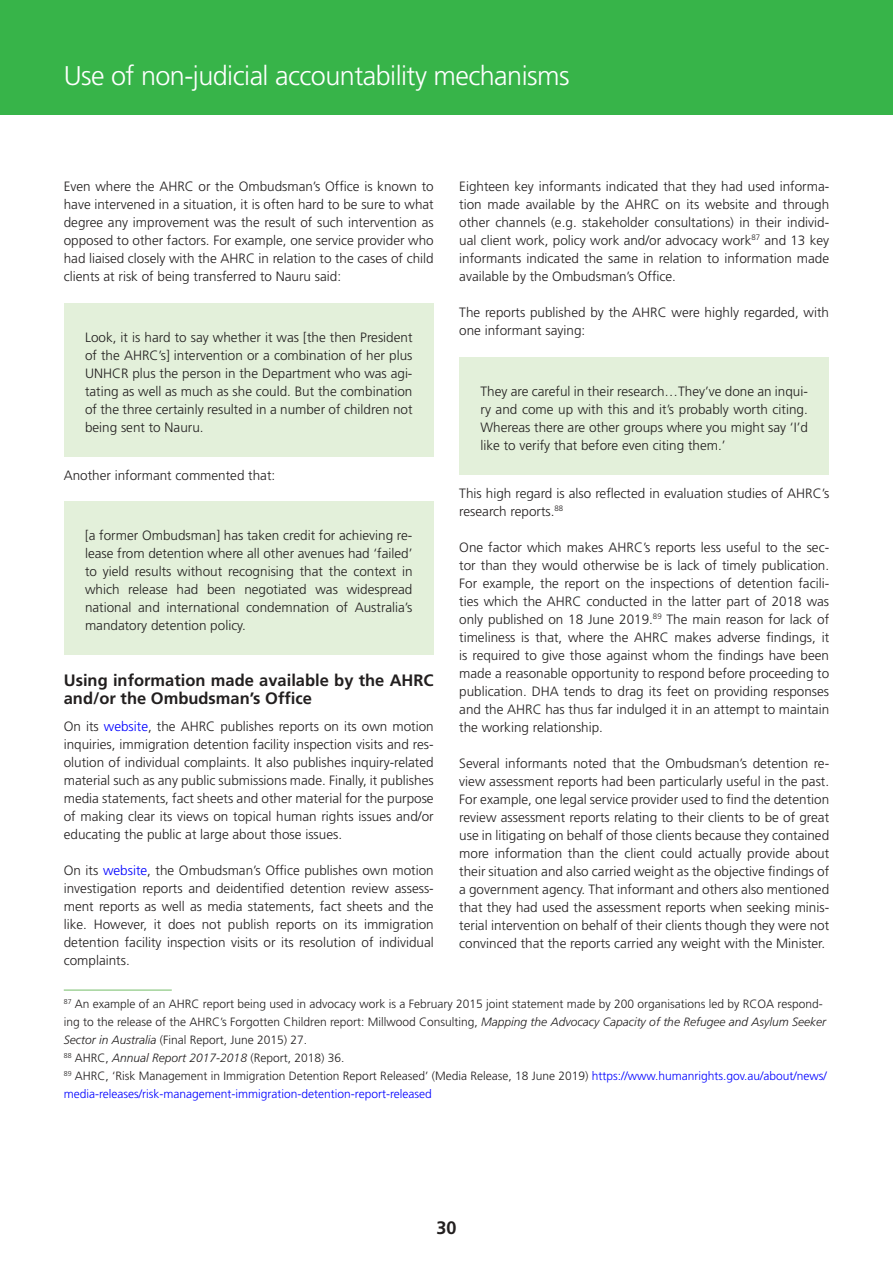
<style>
.page{position:relative;width:893px;height:1263px;background:#fff}
.page>*{position:absolute;margin:0;border:0;box-sizing:border-box;transform-origin:0 0}
.t1{font:300 27px "Frutiger";letter-spacing:-.02em;color:#fff}
.t2{font:700 18px "Frutiger";color:#221f1f}
.t3{font:700 16.5px/18px "Frutiger";color:#221f1f}
.t4{font:300 13.5px/18px "Frutiger";color:#221f1f;text-align:justify}
.t5{font:300 12px/18px "Frutiger";color:#221f1f}
.s1{color:#00f}
.s2{font-style:italic}
</style>
<div class="page">
<div style="left:0;top:0;width:893px;height:115px;background:#37b449"></div>
<div style="left:64px;top:303px;width:370px;height:153px;background:#e3f0da"></div>
<div style="left:64px;top:501px;width:370px;height:153px;background:#e3f0da"></div>
<hr style="left:64px;top:989px;width:108px;height:2px;background:#a3d39b">
<div style="left:459px;top:357px;width:370px;height:117px;background:#e3f0da"></div>
<h1 class="t1" style="left:64px;top:64px;width:507px">Use of non-judicial accountability mechanisms</h1>
<p class="t4" style="left:64px;top:178px;width:371px">Even where the AHRC or the Ombudsman’s Office is known to have intervened in a situation, it is often hard to be sure to what degree any improvement was the result of such intervention as opposed to other factors. For example, one service provider who had liaised closely with the AHRC in relation to the cases of child clients at risk of being transferred to Nauru said:</p>
<p class="t4" style="left:459px;top:178px;width:371px">Eighteen key informants indicated that they had used informa&shy;tion made available by the AHRC on its website and through other channels (e.g. stakeholder consultations) in their individ&shy;ual client work, policy work and/or advocacy work<sup>87</sup> and 13 key informants indicated the same in relation to information made available by the Ombudsman’s Office.</p>
<p class="t4" style="left:459px;top:304px;width:371px">The reports published by the AHRC were highly regarded, with one informant saying:</p>
<p class="t4" style="left:85px;top:329px;width:329px">Look, it is hard to say whether it was [the then President of the AHRC’s] intervention or a combination of her plus UNHCR plus the person in the Department who was agi&shy;tating as well as much as she could. But the combination of the three certainly resulted in a number of children not being sent to Nauru.</p>
<p class="t4" style="left:64px;top:467px;width:213px">Another informant commented that:</p>
<p class="t4" style="left:480px;top:383px;width:329px">They are careful in their research…They’ve done an inqui&shy;ry and come up with this and it’s probably worth citing.<br>Whereas there are other groups where you might say ‘I’d like to verify that before even citing them.’</p>
<p class="t4" style="left:459px;top:485px;width:371px">This high regard is also reflected in evaluation studies of AHRC’s research reports.<sup>88</sup></p>
<p class="t4" style="left:459px;top:539px;width:371px">One factor which makes AHRC’s reports less useful to the sec&shy;tor than they would otherwise be is lack of timely publication.<br>For example, the report on the inspections of detention facili&shy;ties which the AHRC conducted in the latter part of 2018 was only published on 18 June 2019.<sup>89</sup> The main reason for lack of timeliness is that, where the AHRC makes adverse findings, it is required to give those against whom the findings have been made a reasonable opportunity to respond before proceeding to publication. DHA tends to drag its feet on providing responses and the AHRC has thus far indulged it in an attempt to maintain the working relationship.</p>
<p class="t4" style="left:459px;top:755px;width:371px">Several informants noted that the Ombudsman’s detention re&shy;view assessment reports had been particularly useful in the past.<br>For example, one legal service provider used to find the detention review assessment reports relating to their clients to be of great use in litigating on behalf of those clients because they contained more information than the client could actually provide about their situation and also carried weight as the objective findings of a government agency. That informant and others also mentioned that they had used the assessment reports when seeking minis&shy;terial intervention on behalf of their clients though they were not convinced that the reports carried any weight with the Minister.</p>
<p class="t4" style="left:85px;top:527px;width:329px">[a former Ombudsman] has taken credit for achieving re&shy;lease from detention where all other avenues had ‘failed’ to yield results without recognising that the context in which release had been negotiated was widespread national and international condemnation of Australia’s mandatory detention policy.</p>
<p class="t3" style="left:64px;top:673px;width:371px">Using information made available by the AHRC and/or the Ombudsman’s Office</p>
<p class="t4" style="left:64px;top:718px;width:371px">On its <span class="s1">website</span>, the AHRC publishes reports on its own motion inquiries, immigration detention facility inspection visits and res&shy;olution of individual complaints. It also publishes inquiry-related material such as any public submissions made. Finally, it publishes media statements, fact sheets and other material for the purpose of making clear its views on topical human rights issues and/or educating the public at large about those issues.</p>
<p class="t4" style="left:64px;top:862px;width:371px">On its <span class="s1">website</span>, the Ombudsman’s Office publishes own motion investigation reports and deidentified detention review assess&shy;ment reports as well as media statements, fact sheets and the like. However, it does not publish reports on its immigration detention facility inspection visits or its resolution of individual complaints.</p>
<p class="t5" style="left:64px;top:996px;width:765px"><sup>87</sup> An example of an AHRC report being used in advocacy work is a February 2015 joint statement made by 200 organisations led by RCOA respond&shy;ing to the release of the AHRC’s Forgotten Children report: Millwood Consulting, <span class="s2">Mapping the Advocacy Capacity of the Refugee and Asylum Seeker Sector in Australia</span> (Final Report, June 2015) 27.<br><sup>88</sup> AHRC, <span class="s2">Annual Report 2017-2018</span> (Report, 2018) 36.<br><sup>89</sup> AHRC, ‘Risk Management in Immigration Detention Report Released’ (Media Release, 18 June 2019) <span class="s1">https://www.humanrights.gov.au/about/news/ media-releases/risk-management-immigration-detention-report-released</span></p>
<h2 class="t2" style="left:436px;top:1221px;width:22px">30</h2>
</div>
